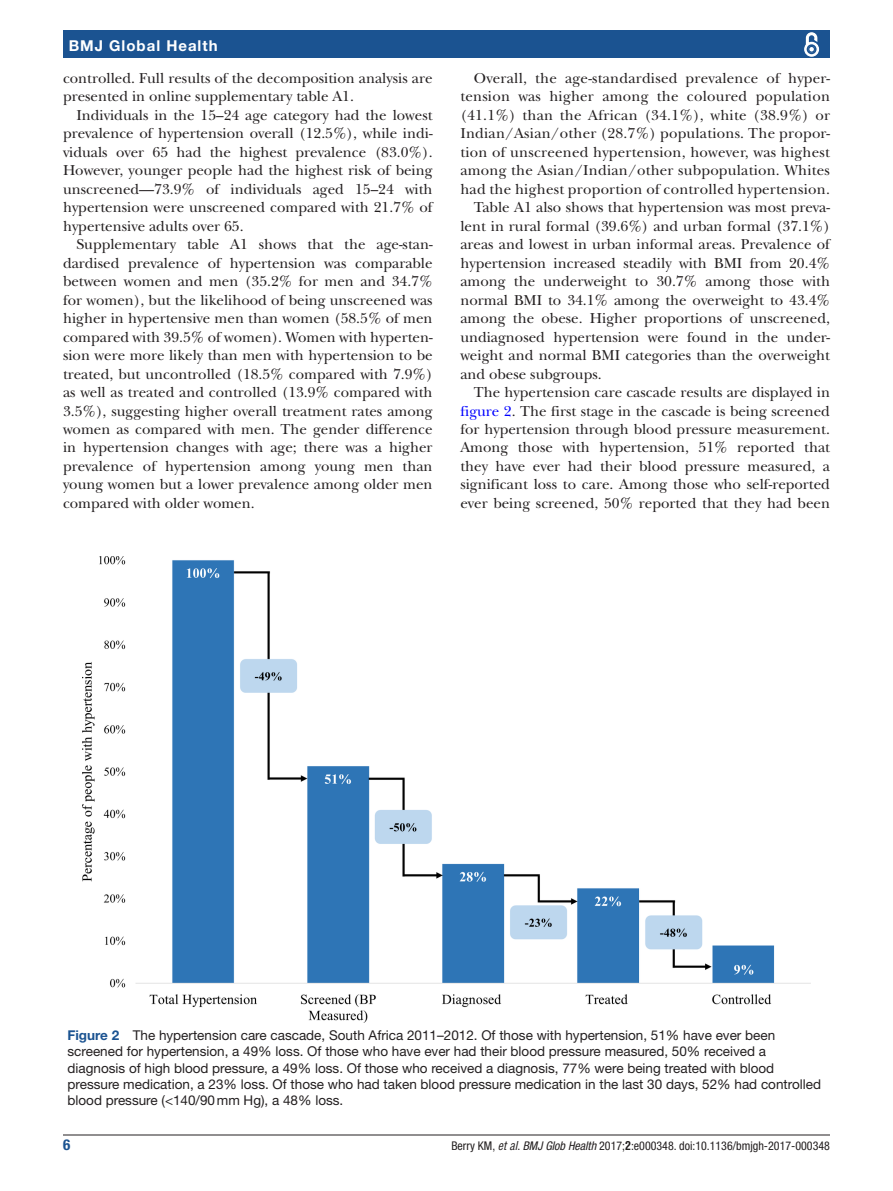
<style>
.page{position:relative;width:893px;height:1191px;background:#fff}
.page>*{position:absolute;margin:0;border:0;box-sizing:border-box;transform-origin:0 0}
.t1{font:15px/18.5px "New Baskerville";color:#231f20;text-align:justify}
.t2{font:700 15px "Helvetica Neue LT Std";letter-spacing:.065em;color:#fff}
.t3{font:700 condensed 15px "Helvetica Neue LT Std";color:#1b5391}
.t4{font:13.5px/16.2px "Helvetica Neue LT Std";color:#231f20}
.t5{font:condensed 12px "Helvetica Neue LT Std";color:#231f20}
.s1{color:#00f}
.s2{font-weight:700;color:#1b5391}
.s3{font-family:"Helvetica LT Std";font-style:italic}
.s4{font-style:italic}
.s5{font-family:"Helvetica LT Std";font-weight:700}
</style>
<div class="page">
<hr style="left:63px;top:1134px;width:767px;height:1px;background:#231f20">
<div style="left:63px;top:31px;width:767px;height:27px;background:#1b5391"></div>
<svg style="left:804px;top:32px;width:16px;height:25px"></svg>
<div style="left:808px;top:46px;width:7px;height:7px;border:1px solid #1b5391;border-radius:50%"></div>
<img style="left:82px;top:557px;width:729px;height:465px">
<p class="t2" style="left:69px;top:36px;width:150px">BMJ Global Health</p>
<p class="t1" style="left:63px;top:69px;width:371px">controlled. Full results of the decomposition analysis are presented in online supplementary table A1.</p>
<p class="t1" style="left:63px;top:106px;width:371px;text-indent:14px">Individuals in the 15–24 age category had the lowest prevalence of hypertension overall (12.5%), while indi&shy;viduals over 65 had the highest prevalence (83.0%).<br>However, younger people had the highest risk of being unscreened—73.9% of individuals aged 15–24 with hypertension were unscreened compared with 21.7% of hypertensive adults over 65.</p>
<p class="t1" style="left:63px;top:235px;width:371px;text-indent:14px">Supplementary table A1 shows that the age-stan&shy;dardised prevalence of hypertension was comparable between women and men (35.2% for men and 34.7% for women), but the likelihood of being unscreened was higher in hypertensive men than women (58.5% of men compared with 39.5% of women). Women with hyperten&shy;sion were more likely than men with hypertension to be treated, but uncontrolled (18.5% compared with 7.9%) as well as treated and controlled (13.9% compared with 3.5%), suggesting higher overall treatment rates among women as compared with men. The gender difference in hypertension changes with age; there was a higher prevalence of hypertension among young men than young women but a lower prevalence among older men compared with older women.</p>
<p class="t1" style="left:474px;top:69px;width:358px">Overall, the age-standardised prevalence of hyper-</p>
<p class="t1" style="left:460px;top:87px;width:371px">tension was higher among the coloured population</p>
<p class="t1" style="left:460px;top:106px;width:371px">(41.1%) than the African (34.1%), white (38.9%) or</p>
<p class="t1" style="left:460px;top:124px;width:371px">Indian/Asian/other (28.7%) populations. The propor-</p>
<p class="t1" style="left:460px;top:143px;width:371px">tion of unscreened hypertension, however, was highest</p>
<p class="t1" style="left:460px;top:161px;width:371px">among the Asian/Indian/other subpopulation. Whites</p>
<p class="t1" style="left:460px;top:180px;width:371px">had the highest proportion of controlled hypertension.</p>
<p class="t1" style="left:474px;top:198px;width:358px">Table A1 also shows that hypertension was most preva-</p>
<p class="t1" style="left:460px;top:217px;width:371px">lent in rural formal (39.6%) and urban formal (37.1%)</p>
<p class="t1" style="left:460px;top:235px;width:371px">areas and lowest in urban informal areas. Prevalence of</p>
<p class="t1" style="left:460px;top:254px;width:371px">hypertension increased steadily with BMI from 20.4%</p>
<p class="t1" style="left:460px;top:272px;width:371px">among the underweight to 30.7% among those with</p>
<p class="t1" style="left:460px;top:291px;width:371px">normal BMI to 34.1% among the overweight to 43.4%</p>
<p class="t1" style="left:460px;top:309px;width:371px">among the obese. Higher proportions of unscreened,</p>
<p class="t1" style="left:460px;top:328px;width:371px">undiagnosed hypertension were found in the under-</p>
<p class="t1" style="left:460px;top:346px;width:371px">weight and normal BMI categories than the overweight</p>
<p class="t1" style="left:460px;top:364px;width:143px">and obese subgroups.</p>
<p class="t1" style="left:474px;top:383px;width:358px">The hypertension care cascade results are displayed in</p>
<p class="t1" style="left:460px;top:401px;width:371px"><span class="s1">figure 2</span>. The first stage in the cascade is being screened</p>
<p class="t1" style="left:460px;top:420px;width:371px">for hypertension through blood pressure measurement.</p>
<p class="t1" style="left:460px;top:438px;width:371px">Among those with hypertension, 51% reported that</p>
<p class="t1" style="left:460px;top:457px;width:371px">they have ever had their blood pressure measured, a</p>
<p class="t1" style="left:460px;top:475px;width:371px">significant loss to care. Among those who self-reported</p>
<p class="t1" style="left:460px;top:494px;width:371px">ever being screened, 50% reported that they had been</p>
<p class="t4" style="left:68px;top:1027px;width:755px"><span class="s2">Figure 2</span> The hypertension care cascade, South Africa 2011–2012. Of those with hypertension, 51% have ever been screened for hypertension, a 49% loss. Of those who have ever had their blood pressure measured, 50% received a diagnosis of high blood pressure, a 49% loss. Of those who received a diagnosis, 77% were being treated with blood pressure medication, a 23% loss. Of those who had taken blood pressure medication in the last 30 days, 52% had controlled blood pressure (&lt;140/90mm Hg), a 48% loss.</p>
<p class="t3" style="left:63px;top:1135px;width:9px">6</p>
<p class="t5" style="left:451px;top:1138px;width:380px">Berry KM, <span class="s3">et al</span>. <span class="s4">BMJ Glob Health</span> 2017;<span class="s5">2</span>:e000348. doi:10.1136/bmjgh-2017-000348</p>
</div>
